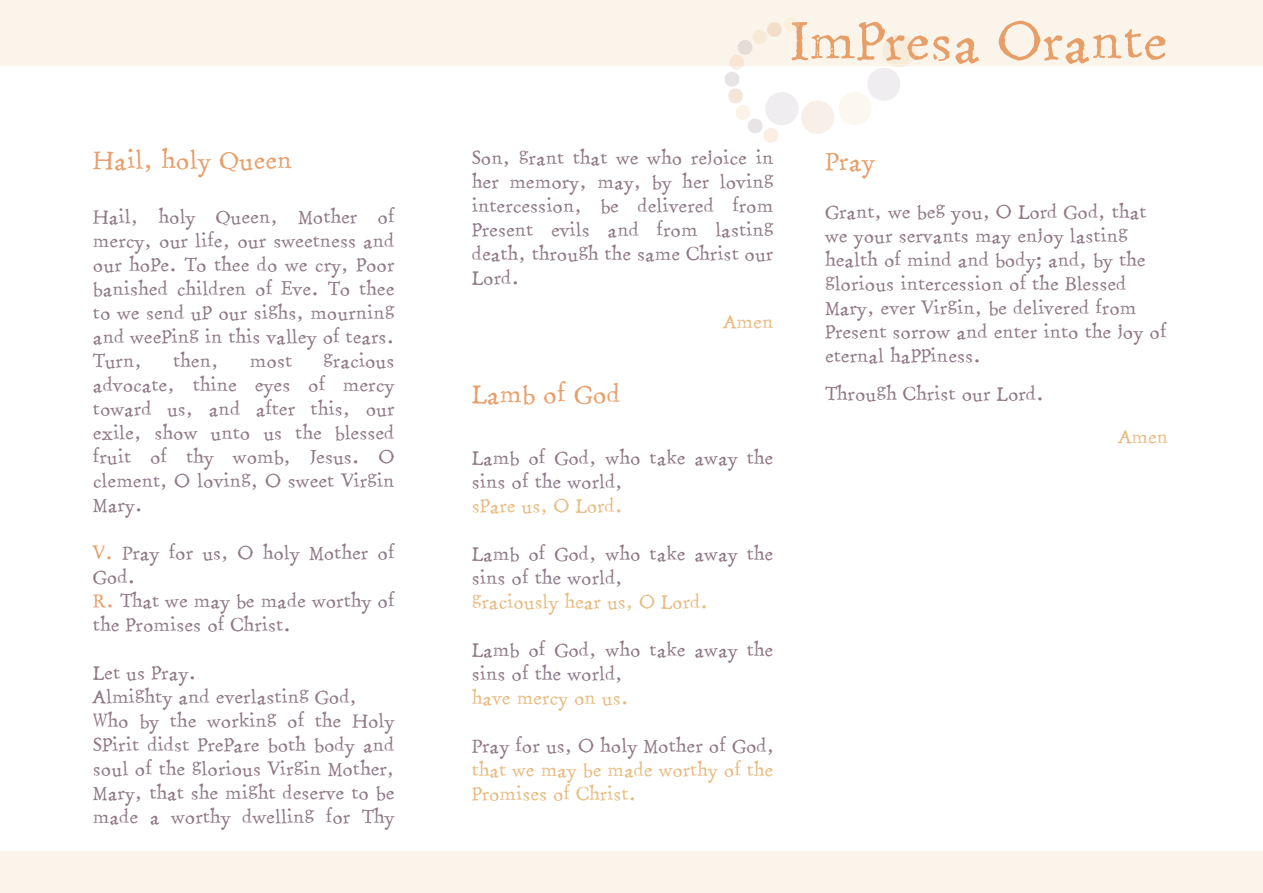
<style>
.page{position:relative;width:1263px;height:893px;background:#fff}
.page>*{position:absolute;margin:0;border:0;box-sizing:border-box;transform-origin:0 0}
.t1{font:51px "Stamping Nico";color:#e79f6a}
.t2{font:24px "Stamping Nico";color:#e79f6a}
.t3{font:18px/24px "Stamping Nico";color:#8f7886}
.t4{font:18px/24px "Stamping Nico";letter-spacing:-.005em;color:#e7bb81}
.t5{font:18px "Stamping Nico";color:#e8bb81}
.s1{color:#e79f6a}
</style>
<div class="page">
<div style="left:0;top:0;width:1263px;height:66px;background:#fbf4ea"></div>
<div style="left:0;top:852px;width:1263px;height:41px;background:#fbf4ea"></div>
<svg style="left:723px;top:17px;width:442px;height:126px"></svg>
<h2 class="t2" style="left:93px;top:147px;width:201px">Hail, holy Queen</h2>
<p class="t3" style="left:93px;top:207px;width:303px;text-align:justify">Hail, holy Queen, Mother of mercy, our life, our sweetness and our hope. To thee do we cry, poor banished children of Eve. To thee to we send up our sighs, mourning and weeping in this valley of tears.<br>Turn,</p>
<p class="t3" style="left:174px;top:351px;width:47px">then,</p>
<p class="t3" style="left:250px;top:351px;width:44px">most</p>
<p class="t3" style="left:93px;top:351px;width:303px;text-align:justify;text-indent:230px">gracious advocate, thine eyes of mercy toward us, and after this, our exile, show unto us the blessed fruit of thy womb, Jesus. O clement, O loving, O sweet Virgin Mary.</p>
<p class="t3" style="left:93px;top:543px;width:303px"><span class="s1">V.</span> Pray for us, O holy Mother of<br>God.<br><span class="s1">R.</span> That we may be made worthy of the promises of Christ.</p>
<p class="t3" style="left:93px;top:663px;width:303px">Let us pray.<br>Almighty and everlasting God,<br>Who by the working of the Holy<br>Spirit didst prepare both body and soul of the glorious Virgin Mother,<br>Mary, that she might deserve to be made a worthy dwelling for Thy</p>
<h1 class="t1" style="left:791px;top:14px;width:379px">Impresa Orante</h1>
<p class="t3" style="left:472px;top:149px;width:303px;text-align:justify">Son, grant that we who rejoice in her memory, may, by her loving intercession, be delivered from present evils and from lasting death, through the same Christ our Lord.</p>
<p class="t5" style="left:724px;top:312px;width:51px">Amen</p>
<h2 class="t2" style="left:472px;top:381px;width:150px">Lamb of God</h2>
<p class="t3" style="left:472px;top:449px;width:303px">Lamb of God, who take away the sins of the world,</p>
<p class="t4" style="left:472px;top:497px;width:152px">spare us, O Lord.</p>
<p class="t3" style="left:472px;top:545px;width:303px">Lamb of God, who take away the sins of the world,</p>
<p class="t4" style="left:472px;top:593px;width:238px">graciously hear us, O Lord.</p>
<p class="t3" style="left:472px;top:641px;width:303px">Lamb of God, who take away the sins of the world,</p>
<p class="t4" style="left:472px;top:689px;width:158px">have mercy on us.</p>
<p class="t3" style="left:472px;top:737px;width:304px">Pray for us, O holy Mother of God,</p>
<p class="t4" style="left:472px;top:761px;width:303px">that we may be made worthy of the promises of Christ.</p>
<h2 class="t2" style="left:825px;top:148px;width:52px">Pray</h2>
<p class="t3" style="left:825px;top:203px;width:343px">Grant, we beg you, O Lord God, that we your servants may enjoy lasting health of mind and body; and, by the glorious intercession of the Blessed Mary, ever Virgin, be delivered from present sorrow and enter into the joy of eternal happiness.</p>
<p class="t3" style="left:825px;top:384px;width:220px">Through Christ our Lord.</p>
<p class="t5" style="left:1119px;top:427px;width:51px">Amen</p>
</div>
